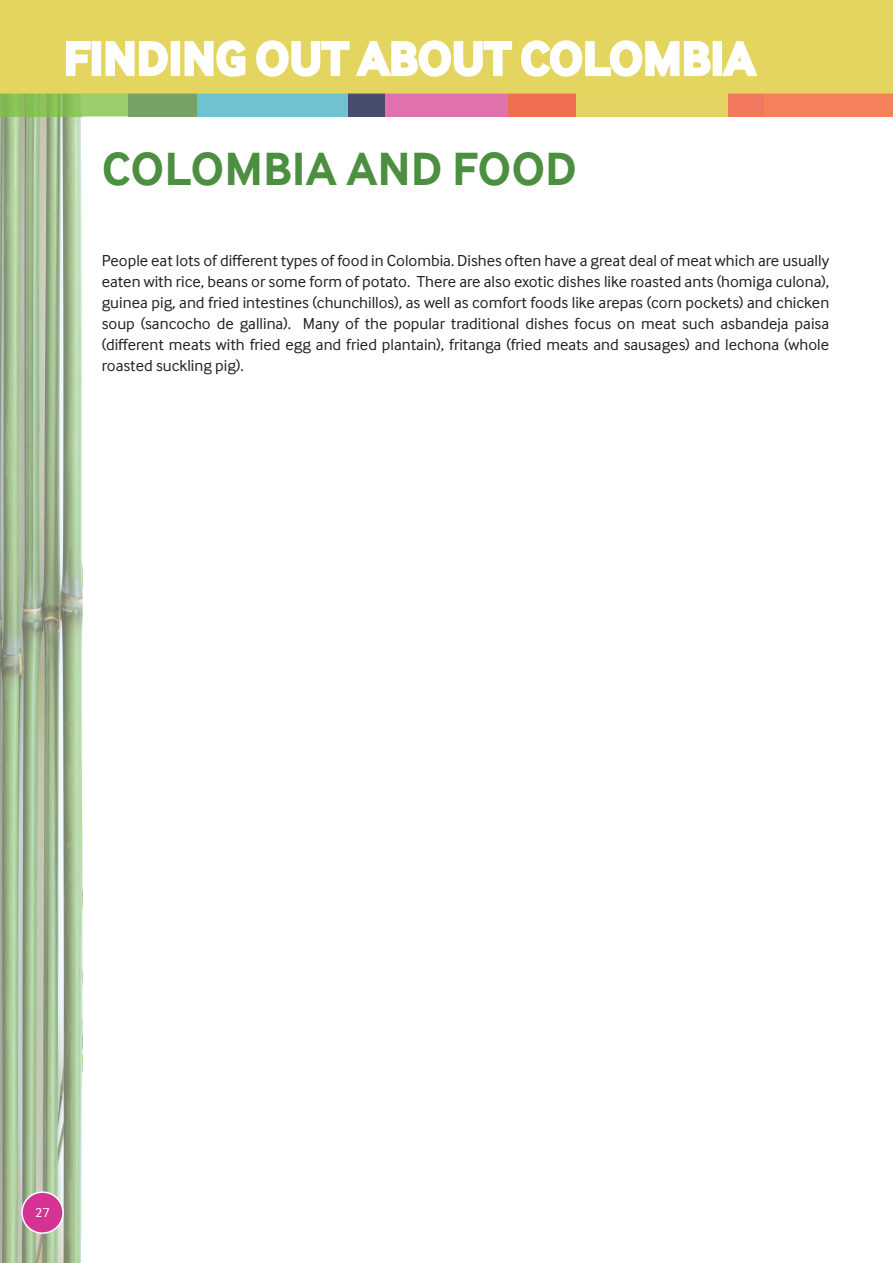
<style>
.page{position:relative;width:893px;height:1263px;background:#fff}
.page>*{position:absolute;margin:0;border:0;box-sizing:border-box;transform-origin:0 0}
.t1{font:700 48px "Inter Face";color:#fff}
.t2{font:700 48px "Inter Face";color:#4c8f41}
.t3{font:16.5px/21px "Inter Face";color:#231f20;text-align:justify}
.t4{font:13.5px "Inter Face";color:#fff}
</style>
<div class="page">
<img style="left:0;top:116px;width:83px;height:1147px">
<div style="left:197px;top:0;width:152px;height:116px;background:#70c2d3"></div>
<div style="left:128px;top:0;width:69px;height:116px;background:#77a265"></div>
<div style="left:385px;top:0;width:123px;height:116px;background:#df72ac"></div>
<div style="left:349px;top:0;width:36px;height:116px;background:#474d6f"></div>
<div style="left:575px;top:0;width:153px;height:116px;background:#e3d561"></div>
<div style="left:508px;top:0;width:67px;height:116px;background:#ef6d50"></div>
<div style="left:764px;top:0;width:129px;height:116px;background:#f4815a"></div>
<div style="left:728px;top:0;width:36px;height:116px;background:#f27960"></div>
<div style="left:22px;top:1192px;width:41px;height:41px;background:#d53294;border-radius:50%"></div>
<div style="left:21px;top:1191px;width:43px;height:43px;border:2px solid #fff;border-radius:50%"></div>
<div style="left:170px;top:0;width:723px;height:94px;background:#e4d561"></div>
<svg style="left:0;top:0;width:170px;height:116px;background:#d4d36e"></svg>
<div style="left:171px;top:41px;width:9px;height:35px;border:3px solid #fff"></div>
<svg style="left:183px;top:38px;width:64px;height:41px;background:#eee59f"></svg>
<svg style="left:254px;top:38px;width:459px;height:41px"></svg>
<div style="left:713px;top:41px;width:9px;height:35px;border:3px solid #fff"></div>
<svg style="left:720px;top:40px;width:40px;height:38px;background:#ece295"></svg>
<h1 class="t1" style="left:64px;top:31px;width:693px">FINDING OUT ABOUT COLOMBIA</h1>
<h1 class="t2" style="left:102px;top:141px;width:477px">COLOMBIA AND FOOD</h1>
<p class="t3" style="left:102px;top:250px;width:729px">People eat lots of different types of food in Colombia. Dishes often have a great deal of meat which are usually eaten with rice, beans or some form of potato. There are also exotic dishes like roasted ants (homiga culona), guinea pig, and fried intestines (chunchillos), as well as comfort foods like arepas (corn pockets) and chicken soup (sancocho de gallina). Many of the popular traditional dishes focus on meat such asbandeja paisa (different meats with fried egg and fried plantain), fritanga (fried meats and sausages) and lechona (whole roasted suckling pig).</p>
<p class="t4" style="left:35px;top:1205px;width:16px">27</p>
</div>
